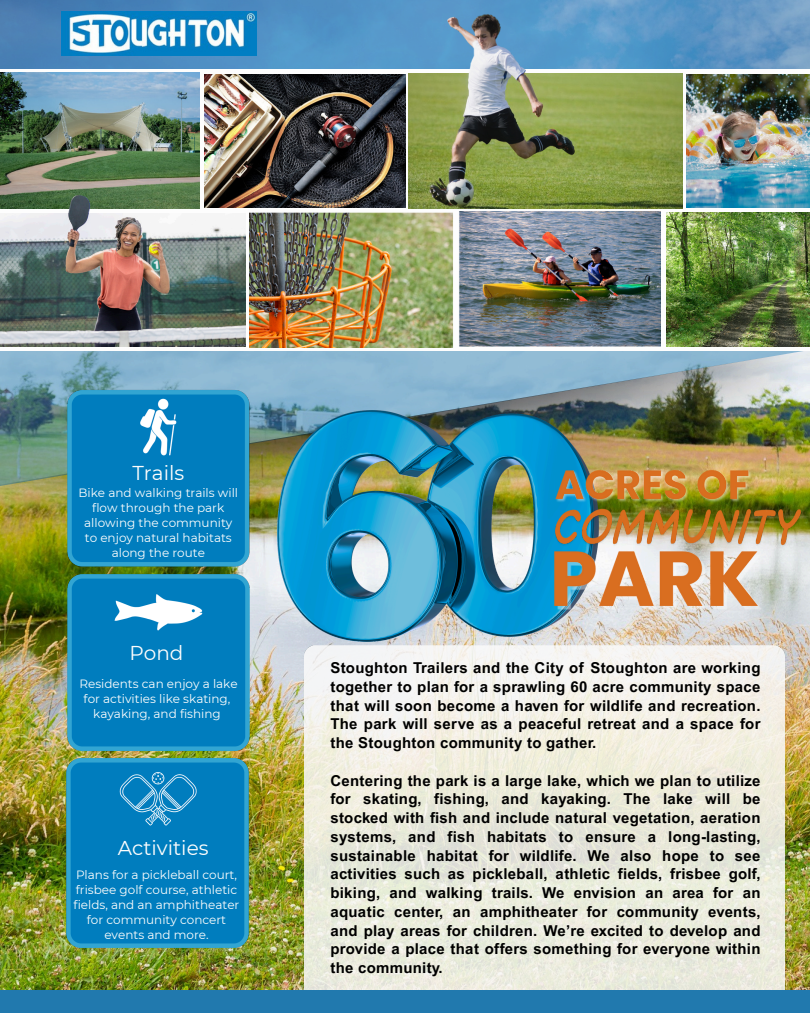
<style>
.page{position:relative;width:810px;height:1013px;background:#fff}
.page>*{position:absolute;margin:0;border:0;box-sizing:border-box;transform-origin:0 0}
.t1{font:20px "Montserrat";color:#fdfdfd}
.t2{font:700 15px/18.8px "Arial MT Pro";letter-spacing:.02em;color:#000;text-align:justify}
.t3{font:12px/15px "Montserrat";color:#fdfdfd;text-align:center}
</style>
<div class="page">
<img style="left:0;top:624px;width:810px;height:367px">
<img style="left:0;top:0;width:810px;height:69px">
<img style="left:0;top:351px;width:810px;height:273px">
<img style="left:62px;top:385px;width:192px;height:368px">
<img style="left:249px;top:212px;width:412px;height:135px">
<img style="left:0;top:73px;width:200px;height:121px">
<img style="left:409px;top:10px;width:273px;height:199px">
<img style="left:666px;top:212px;width:144px;height:134px">
<img style="left:204px;top:74px;width:201px;height:134px">
<img style="left:686px;top:74px;width:124px;height:134px">
<img style="left:305px;top:645px;width:480px;height:346px">
<img style="left:0;top:194px;width:245px;height:153px">
<img style="left:61px;top:12px;width:196px;height:43px">
<img style="left:278px;top:411px;width:321px;height:230px">
<img style="left:553px;top:457px;width:200px;height:27px">
<img style="left:550px;top:559px;width:215px;height:75px">
<img style="left:550px;top:485px;width:255px;height:74px">
<img style="left:62px;top:753px;width:192px;height:199px">
<div style="left:0;top:991px;width:810px;height:21px;background:#2179ae"></div>
<p class="t1" style="left:132px;top:460px;width:53px">Trails</p>
<p class="t3" style="left:79px;top:484px;width:161px">Bike and walking trails will flow through the park allowing the community to enjoy natural habitats along the route</p>
<p class="t1" style="left:129px;top:640px;width:55px">Pond</p>
<p class="t3" style="left:79px;top:676px;width:160px">Residents can enjoy a lake for activities like skating, kayaking, and fishing</p>
<h1 class="t1" style="left:118px;top:835px;width:92px">Activities</h1>
<p class="t3" style="left:74px;top:866px;width:167px">Plans for a pickleball court, frisbee golf course, athletic fields, and an amphitheater for community concert events and more.</p>
<p class="t2" style="left:330px;top:660px;width:432px">Stoughton Trailers and the City of Stoughton are working together to plan for a sprawling 60 acre community space that will soon become a haven for wildlife and recreation.<br>The park will serve as a peaceful retreat and a space for the Stoughton community to gather.</p>
<p class="t2" style="left:330px;top:772px;width:432px">Centering the park is a large lake, which we plan to utilize for skating, fishing, and kayaking. The lake will be stocked with fish and include natural vegetation, aeration systems, and fish habitats to ensure a long-lasting, sustainable habitat for wildlife. We also hope to see activities such as pickleball, athletic fields, frisbee golf, biking, and walking trails. We envision an area for an aquatic center, an amphitheater for community events, and play areas for children. We’re excited to develop and provide a place that offers something for everyone within the community.</p>
</div>
